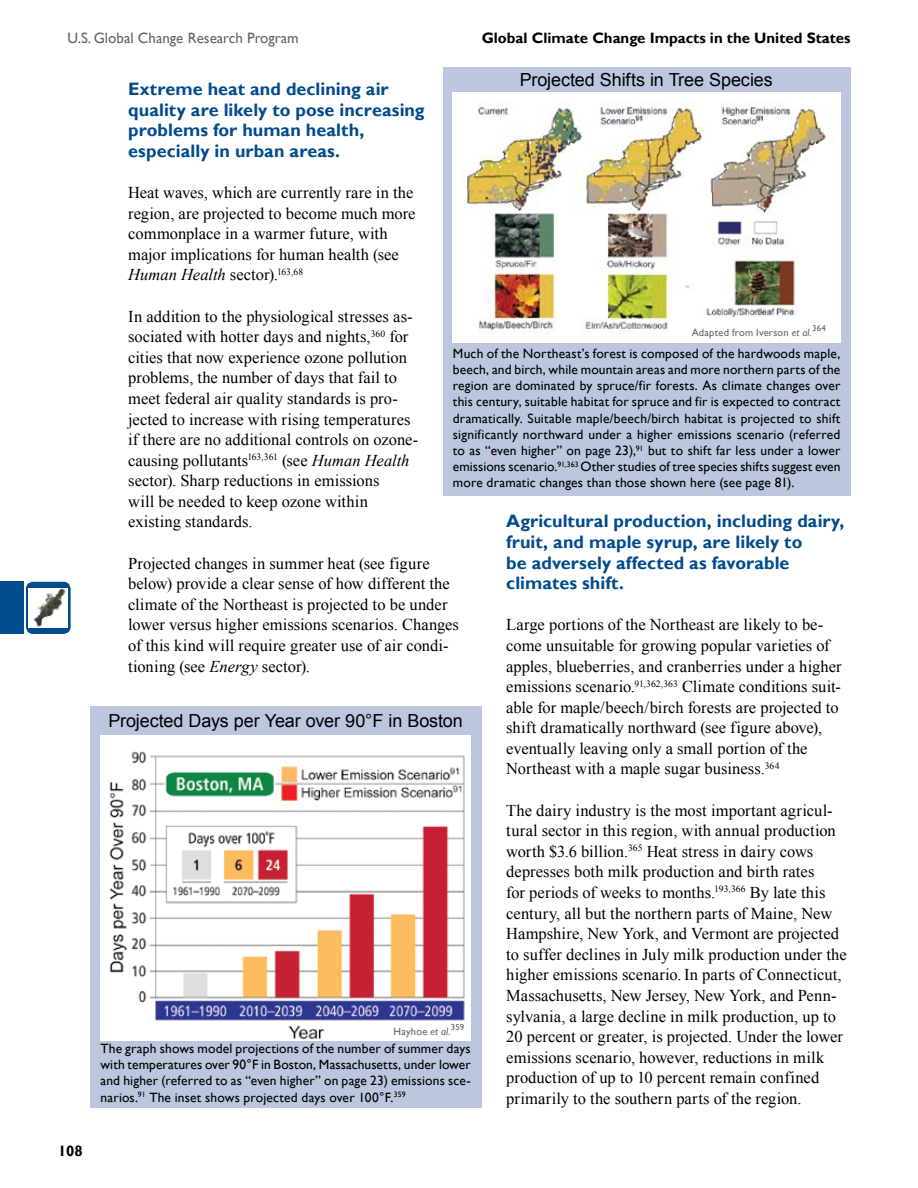
<style>
.page{position:relative;width:918px;height:1188px;background:#fff}
.page>*{position:absolute;margin:0;border:0;box-sizing:border-box;transform-origin:0 0}
.t1{font:700 18px/20.5px "Gill Sans";letter-spacing:.005em;color:#004b8d}
.t2{font:18px "Arial";letter-spacing:-.005em;color:#000}
.t3{font:16.5px/20.5px "Times New Roman";color:#000}
.t4{font:700 15px "Gill Sans";color:#000}
.t5{font:15px "Gill Sans";color:#636467}
.t6{font:13.5px/16.2px "Gill Sans";letter-spacing:.01em;color:#000;text-align:justify}
.t7{font:10.5px "Gill Sans";letter-spacing:.02em;color:#636467}
.t8{font:8.7px "Gill Sans";letter-spacing:.02em;color:#636467}
.s1{font-style:italic}
.s2{font-family:"Arial"}
</style>
<div class="page">
<div style="left:0;top:582px;width:24px;height:52px;background:#004b8d"></div>
<div style="left:26px;top:582px;width:45px;height:52px;background:#004b8d;border-radius:7px"></div>
<div style="left:29px;top:589px;width:39px;height:39px;background:#fff"></div>
<img style="left:33px;top:589px;width:33px;height:38px">
<div style="left:90px;top:706px;width:391px;height:402px;background:#bdc6df"></div>
<img style="left:100px;top:736px;width:371px;height:305px">
<div style="left:443px;top:68px;width:407px;height:428px;background:#bdc6df"></div>
<img style="left:453px;top:93px;width:387px;height:250px">
<p class="t5" style="left:68px;top:30px;width:233px">U.S. Global Change Research Program</p>
<p class="t4" style="left:482px;top:29px;width:370px">Global Climate Change Impacts in the United States</p>
<p class="t4" style="left:58px;top:1142px;width:26px">108</p>
<p class="t2" style="left:520px;top:68px;width:255px">Projected Shifts in Tree Species</p>
<p class="t1" style="left:128px;top:79px;width:298px">Extreme heat and declining air quality are likely to pose increasing problems for human health, especially in urban areas.</p>
<p class="t3" style="left:128px;top:182px;width:289px">Heat waves, which are currently rare in the region, are projected to become much more commonplace in a warmer future, with major implications for human health (see <span class="s1">Human Health</span> sector).<sup>163,68</sup></p>
<p class="t3" style="left:128px;top:306px;width:292px">In addition to the physiological stresses as&shy;sociated with hotter days and nights,<sup>360</sup> for cities that now experience ozone pollution problems, the number of days that fail to meet federal air quality standards is pro&shy;jected to increase with rising temperatures if there are no additional controls on ozone&shy;causing pollutants<sup>163,361</sup> (see <span class="s1">Human Health </span>sector). Sharp reductions in emissions<br>will be needed to keep ozone within existing standards.</p>
<p class="t3" style="left:128px;top:553px;width:332px">Projected changes in summer heat (see figure below) provide a clear sense of how different the climate of the Northeast is projected to be under lower versus higher emissions scenarios. Changes of this kind will require greater use of air condi&shy;tioning (see <span class="s1">Energy</span> sector).</p>
<p class="t8" style="left:812px;top:323px;width:15px">364</p>
<p class="t7" style="left:692px;top:327px;width:122px">Adapted from Iverson <span class="s1">et al.</span></p>
<p class="t6" style="left:453px;top:345px;width:389px">Much of the Northeast’s forest is composed of the hardwoods maple, beech, and birch, while mountain areas and more northern parts of the region are dominated by spruce/fir forests. As climate changes over this century, suitable habitat for spruce and fir is expected to contract dramatically. Suitable maple/beech/birch habitat is projected to shift significantly northward under a higher emissions scenario <span class="s2">(</span>referred to as “even higher” on page 23<span class="s2">)</span>,<sup>91</sup> but to shift far less under a lower emissions scenario.<sup>91,363</sup> Other studies of tree species shifts suggest even more dramatic changes than those shown here (see page 81).</p>
<p class="t1" style="left:506px;top:512px;width:340px">Agricultural production, including dairy, fruit, and maple syrup, are likely to<br>be adversely affected as favorable climates shift.</p>
<p class="t3" style="left:506px;top:614px;width:337px">Large portions of the Northeast are likely to be&shy;come unsuitable for growing popular varieties of apples, blueberries, and cranberries under a higher emissions scenario.<sup>91,362,363</sup> Climate conditions suit&shy;able for maple/beech/birch forests are projected to shift dramatically northward (see figure above), eventually leaving only a small portion of the Northeast with a maple sugar business.<sup>364</sup></p>
<p class="t3" style="left:506px;top:800px;width:342px">The dairy industry is the most important agricul&shy;tural sector in this region, with annual production worth $3.6 billion.<sup>365</sup> Heat stress in dairy cows depresses both milk production and birth rates<br>for periods of weeks to months.<sup>193,366</sup> By late this century, all but the northern parts of Maine, New Hampshire, New York, and Vermont are projected to suffer declines in July milk production under the higher emissions scenario.In parts of Connecticut, Massachusetts, New Jersey, New York, and Penn&shy;sylvania, a large decline in milk production, up to 20 percent or greater, is projected. Under the lower emissions scenario, however, reductions in milk production of up to 10 percent remain confined primarily to the southern parts of the region.</p>
<p class="t2" style="left:108px;top:709px;width:356px">Projected Days per Year over 90°F in Boston</p>
<p class="t8" style="left:451px;top:1022px;width:15px">359</p>
<p class="t7" style="left:394px;top:1025px;width:58px">Hayhoe <span class="s1">et al.</span></p>
<p class="t6" style="left:101px;top:1041px;width:372px">The graph shows model projections of the number of summer days with temperatures over 90°F in Boston, Massachusetts, under lower and higher <span class="s2">(</span>referred to as “even higher” on page 23<span class="s2">)</span> emissions sce&shy;narios.<sup>91</sup> The inset shows projected days over 100°F.<sup>359</sup></p>
</div>
